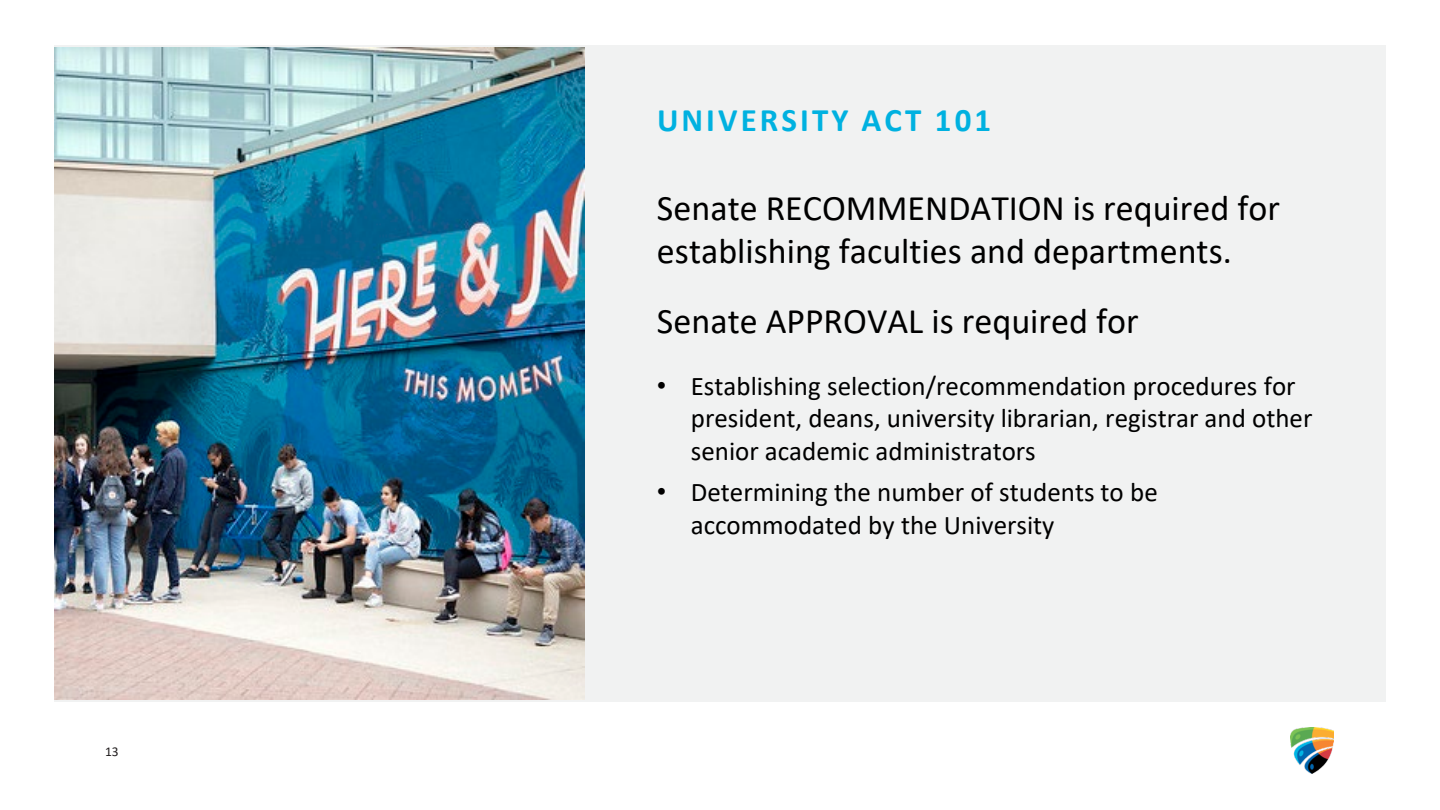
<style>
.page{position:relative;width:1440px;height:810px;background:#fff}
.page>*{position:absolute;margin:0;border:0;box-sizing:border-box;transform-origin:0 0}
.t1{font:36px/43.2px "Calibri";color:#000}
.t2{font:700 33px "Calibri";letter-spacing:.095em;color:#00b1e0}
.t3{font:27px/32.4px "Calibri";color:#000}
.t4{font:13.5px "Calibri";color:#231f20}
.s1{font-family:"Arial"}
</style>
<div class="page">
<div style="left:54px;top:45px;width:1332px;height:657px;background:#f1f2f2"></div>
<img style="left:1290px;top:728px;width:43px;height:45px">
<img style="left:54px;top:48px;width:531px;height:652px">
<p class="t4" style="left:105px;top:742px;width:15px">13</p>
<p class="t2" style="left:657px;top:96px;width:336px">UNIVERSITY ACT 101</p>
<p class="t1" style="left:657px;top:185px;width:624px">Senate RECOMMENDATION is required for establishing faculties and departments.</p>
<p class="t1" style="left:657px;top:299px;width:483px">Senate APPROVAL is required for</p>
<p class="t3" style="left:691px;top:369px;width:623px;text-indent:-34px"><span class="s1">•</span> Establishing selection/recommendation procedures for president, deans, university librarian, registrar and other senior academic administrators</p>
<p class="t3" style="left:691px;top:475px;width:469px;text-indent:-34px"><span class="s1">•</span> Determining the number of students to be accommodated by the University</p>
</div>
